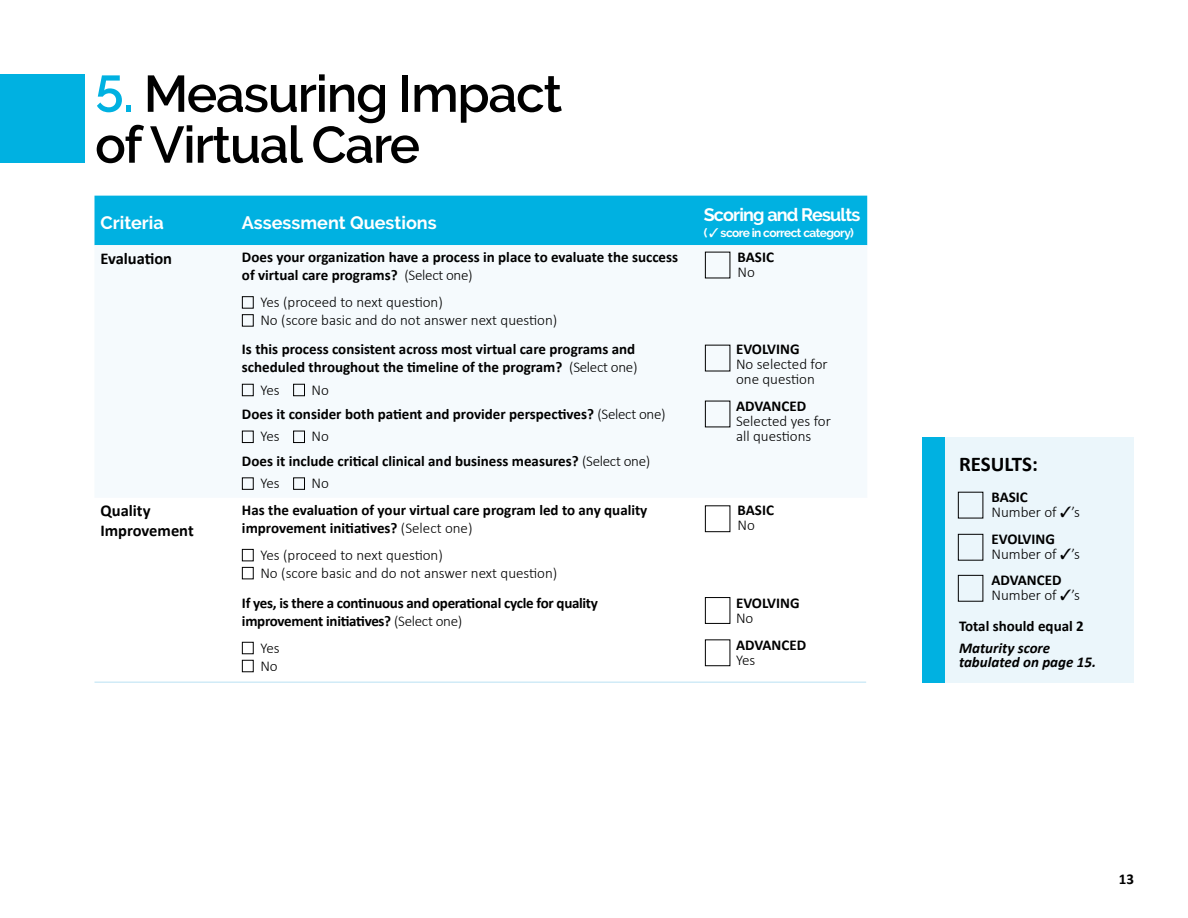
<style>
.page{position:relative;width:1188px;height:918px;background:#fff}
.page>*{position:absolute;margin:0;border:0;box-sizing:border-box;transform-origin:0 0}
.t1{font:600 51.3px/50.8px "Raleway";letter-spacing:-.025em;color:#000}
.t2{font:700 21px "Calibri";color:#000}
.t3{font:700 18px "Raleway";color:#fff}
.t4{font:700 18px "Raleway";letter-spacing:-.045em;color:#fff}
.t5{font:700 16.5px/19.8px "Calibri";color:#000}
.t6{font:700 15px/15px "Calibri";color:#000}
.t7{font:300 15px/15px "Calibri";color:#000}
.t8{font:700 15px/18px "Calibri";letter-spacing:-.02em;color:#000}
.t9{font:italic 700 15px/13.5px "Calibri";color:#000}
.t10{font:700 12px "Raleway";letter-spacing:-.045em;color:#fff}
.s1{color:#00b1e1}
.s2{font-weight:300}
.s3{font-weight:700}
</style>
<div class="page">
<div style="left:0;top:75px;width:84px;height:88px;background:#00b1e1"></div>
<div style="left:94px;top:196px;width:773px;height:49px;background:#00b1e1"></div>
<div style="left:94px;top:245px;width:773px;height:245px;background:#f5fafd"></div>
<div style="left:242px;top:296px;width:12px;height:13px;border:1px solid #000"></div>
<div style="left:242px;top:314px;width:12px;height:13px;border:1px solid #000"></div>
<div style="left:242px;top:384px;width:12px;height:12px;border:1px solid #000"></div>
<div style="left:293px;top:384px;width:12px;height:12px;border:1px solid #000"></div>
<div style="left:242px;top:431px;width:12px;height:12px;border:1px solid #000"></div>
<div style="left:293px;top:431px;width:12px;height:12px;border:1px solid #000"></div>
<div style="left:242px;top:477px;width:12px;height:13px;border:1px solid #000"></div>
<div style="left:293px;top:477px;width:12px;height:13px;border:1px solid #000"></div>
<div style="left:242px;top:549px;width:12px;height:12px;border:1px solid #000"></div>
<div style="left:242px;top:567px;width:12px;height:12px;border:1px solid #000"></div>
<div style="left:242px;top:642px;width:12px;height:12px;border:1px solid #000"></div>
<div style="left:242px;top:660px;width:12px;height:12px;border:1px solid #000"></div>
<div style="left:705px;top:639px;width:25px;height:27px;border:1px solid #000"></div>
<div style="left:705px;top:597px;width:25px;height:27px;border:1px solid #000"></div>
<div style="left:705px;top:505px;width:25px;height:27px;border:1px solid #000"></div>
<div style="left:930px;top:437px;width:204px;height:246px;background:#ebf6fb"></div>
<div style="left:922px;top:437px;width:23px;height:246px;background:#00b1e1"></div>
<div style="left:958px;top:534px;width:25px;height:27px;border:1px solid #000"></div>
<div style="left:958px;top:575px;width:25px;height:27px;border:1px solid #000"></div>
<hr style="left:94px;top:681px;width:772px;height:2px;background:#d1ebf7">
<p class="t1" style="left:95px;top:68px;width:469px"><span class="s1">5.</span> Measuring Impact of Virtual Care</p>
<p class="t3" style="left:100px;top:212px;width:65px">Criteria</p>
<p class="t3" style="left:242px;top:212px;width:196px">Assessment Questions</p>
<p class="t4" style="left:704px;top:205px;width:158px">Scoring and Results</p>
<p class="t10" style="left:704px;top:225px;width:152px">( ✓ score in correct category)</p>
<p class="t5" style="left:101px;top:248px;width:73px">Evaluation</p>
<p class="t6" style="left:242px;top:248px;width:438px;line-height:18px">Does your organization have a process in place to evaluate the success of virtual care programs? <span class="s2">(Select one)</span></p>
<p class="t7" style="left:260px;top:294px;width:184px">Yes (proceed to next question)</p>
<p class="t7" style="left:260px;top:312px;width:299px">No (score basic and do not answer next question)</p>
<p class="t6" style="left:738px;top:250px;width:38px">BASIC<br><span class="s2">No</span></p>
<p class="t6" style="left:242px;top:340px;width:397px;line-height:18px">Is this process consistent across most virtual care programs and scheduled throughout the timeline of the program? <span class="s2">(Select one)</span></p>
<p class="t7" style="left:260px;top:381px;width:21px">Yes</p>
<p class="t7" style="left:312px;top:381px;width:19px">No</p>
<p class="t6" style="left:242px;top:407px;width:425px">Does it consider both patient and provider perspectives? <span class="s2">(Select one)</span></p>
<p class="t7" style="left:260px;top:428px;width:21px">Yes</p>
<p class="t7" style="left:312px;top:428px;width:19px">No</p>
<p class="t6" style="left:242px;top:453px;width:410px">Does it include critical clinical and business measures? <span class="s2">(Select one)</span></p>
<p class="t7" style="left:260px;top:475px;width:21px">Yes</p>
<p class="t7" style="left:312px;top:475px;width:19px">No</p>
<p class="t5" style="left:100px;top:501px;width:95px">Quality<br>Improvement</p>
<p class="t6" style="left:242px;top:501px;width:407px;line-height:18px">Has the evaluation of your virtual care program led to any quality improvement initiatives? <span class="s2">(Select one)</span></p>
<p class="t7" style="left:260px;top:547px;width:184px">Yes (proceed to next question)</p>
<p class="t7" style="left:260px;top:565px;width:299px">No (score basic and do not answer next question)</p>
<p class="t8" style="left:242px;top:594px;width:358px">If yes, is there a continuous and operational cycle for quality improvement initiatives? <span class="s2">(Select one)</span></p>
<p class="t7" style="left:260px;top:639px;width:21px">Yes</p>
<p class="t7" style="left:260px;top:657px;width:19px">No</p>
<p class="t7" style="left:736px;top:341px;width:93px"><span class="s3">EVOLVING<br></span>No selected for one question</p>
<p class="t7" style="left:736px;top:398px;width:96px"><span class="s3">ADVANCED<br></span>Selected yes for all questions</p>
<p class="t6" style="left:738px;top:503px;width:38px">BASIC<br><span class="s2">No</span></p>
<p class="t6" style="left:736px;top:596px;width:65px">EVOLVING<br><span class="s2">No</span></p>
<p class="t6" style="left:736px;top:637px;width:72px">ADVANCED<br><span class="s2">Yes</span></p>
<p class="t2" style="left:959px;top:451px;width:80px">RESULTS:</p>
<p class="t7" style="left:991px;top:489px;width:90px"><span class="s3">BASIC<br></span>Number of ✓’s</p>
<p class="t7" style="left:991px;top:531px;width:90px"><span class="s3">EVOLVING<br></span>Number of ✓’s</p>
<p class="t7" style="left:991px;top:572px;width:90px"><span class="s3">ADVANCED<br></span>Number of ✓’s</p>
<p class="t6" style="left:959px;top:619px;width:126px">Total should equal 2</p>
<p class="t9" style="left:959px;top:642px;width:139px">Maturity score tabulated on page 15.</p>
<p class="t6" style="left:1119px;top:871px;width:17px">13</p>
</div>
